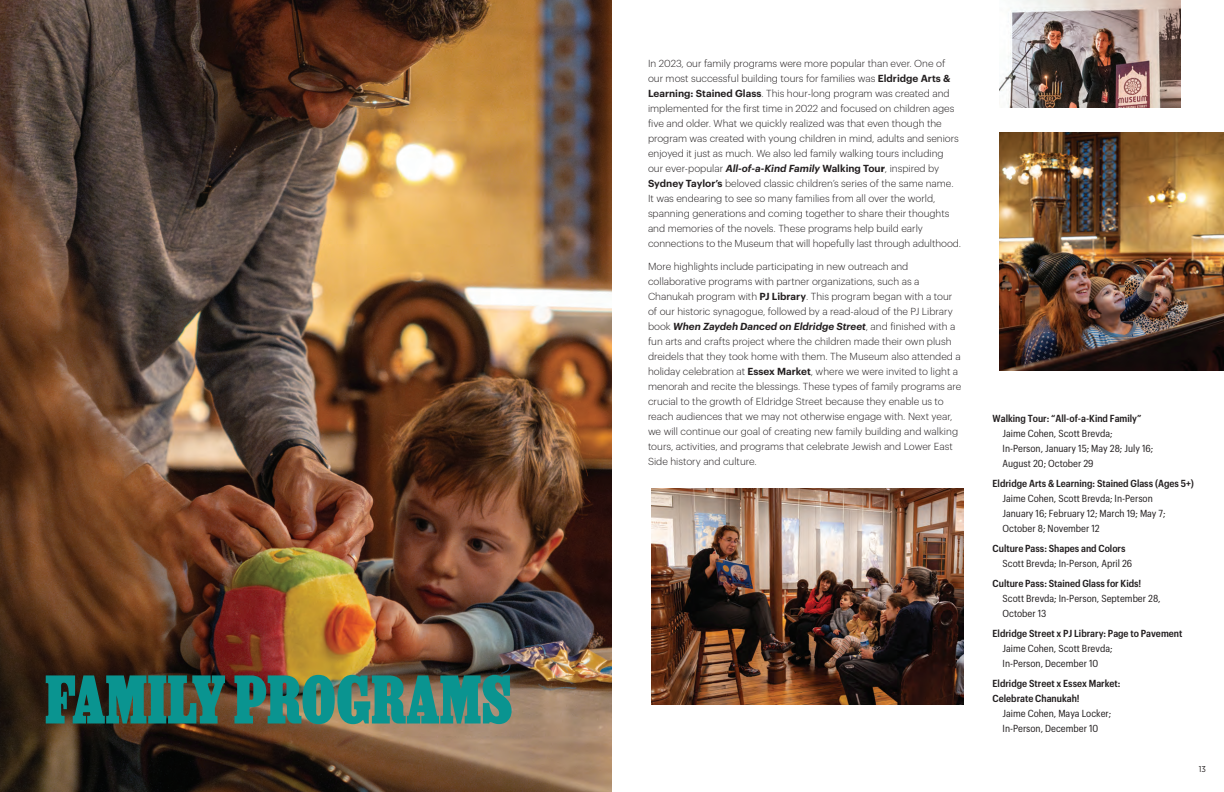
<style>
.page{position:relative;width:1224px;height:792px;background:#fff}
.page>*{position:absolute;margin:0;border:0;box-sizing:border-box;transform-origin:0 0}
.t1{font:700 62px "Job Clarendon";letter-spacing:.005em;color:#0a9490}
.t2{font:300 10px/15px "Graphik";color:#231f20}
.t3{font:10px/15px "Graphik Compact";color:#231f20}
.t4{font:600 10px/15px "Graphik Compact";color:#231f20}
.t5{font:8.5px "Gotham Narrow";color:#231f20}
.s1{font-weight:600}
.s2{font-weight:600;font-style:italic}
.s3{font-weight:700}
</style>
<div class="page">
<img style="left:0;top:0;width:612px;height:792px">
<img style="left:651px;top:488px;width:313px;height:216px">
<img style="left:999px;top:0;width:181px;height:108px">
<img style="left:999px;top:132px;width:225px;height:239px">
<h1 class="t1" style="left:45px;top:649px;width:469px">FAMILY PROGRAMS</h1>
<p class="t2" style="left:648px;top:55px;width:315px">In 2023, our family programs were more popular than ever. One of our most successful building tours for families was <span class="s1">Eldridge Arts &amp; Learning: Stained Glass</span>. This hour-long program was created and implemented for the first time in 2022 and focused on children ages five and older. What we quickly realized was that even though the program was created with young children in mind, adults and seniors enjoyed it just as much. We also led family walking tours including our ever-popular <span class="s2">All-of-a-Kind Family</span> <span class="s1">Walking Tou</span><span class="s3">r</span>, inspired by <span class="s1">Sydney Taylor’s</span> beloved classic children’s series of the same name.<br>It was endearing to see so many families from all over the world, spanning generations and coming together to share their thoughts and memories of the novels. These programs help build early connections to the Museum that will hopefully last through adulthood.</p>
<p class="t2" style="left:648px;top:258px;width:315px">More highlights include participating in new outreach and collaborative programs with partner organizations, such as a Chanukah program with <span class="s1">PJ Library</span>. This program began with a tour of our historic synagogue, followed by a read-aloud of the PJ Library book <span class="s2">When Zaydeh Danced on Eldridge Street</span>, and finished with a fun arts and crafts project where the children made their own plush dreidels that they took home with them. The Museum also attended a holiday celebration at <span class="s1">Essex Market</span>, where we were invited to light a menorah and recite the blessings. These types of family programs are crucial to the growth of Eldridge Street because they enable us to reach audiences that we may not otherwise engage with. Next year, we will continue our goal of creating new family building and walking tours, activities, and programs that celebrate Jewish and Lower East Side history and culture.</p>
<p class="t4" style="left:993px;top:410px;width:150px">Walking Tour: “All-of-a-Kind Family”</p>
<p class="t3" style="left:1003px;top:425px;width:152px">Jaime Cohen, Scott Brevda;<br>In-Person, January 15; May 28; July 16;<br>August 20; October 29</p>
<p class="t4" style="left:993px;top:475px;width:203px">Eldridge Arts &amp; Learning: Stained Glass (Ages 5+)</p>
<p class="t3" style="left:1003px;top:490px;width:165px">Jaime Cohen, Scott Brevda; In-Person<br>January 16; February 12; March 19; May 7;<br>October 8; November 12</p>
<p class="t4" style="left:993px;top:540px;width:134px">Culture Pass: Shapes and Colors</p>
<p class="t3" style="left:1003px;top:555px;width:131px">Scott Brevda; In-Person, April 26</p>
<p class="t4" style="left:993px;top:575px;width:150px">Culture Pass: Stained Glass for Kids!</p>
<p class="t3" style="left:1003px;top:590px;width:160px">Scott Brevda; In-Person, September 28,<br>October 13</p>
<p class="t4" style="left:993px;top:625px;width:191px">Eldridge Street x PJ Library: Page to Pavement</p>
<p class="t3" style="left:1003px;top:640px;width:111px">Jaime Cohen, Scott Brevda;<br>In-Person, December 10</p>
<p class="t4" style="left:993px;top:675px;width:129px">Eldridge Street x Essex Market:<br>Celebrate Chanukah!</p>
<p class="t3" style="left:1003px;top:705px;width:110px">Jaime Cohen, Maya Locker;<br>In-Person, December 10</p>
<p class="t5" style="left:1199px;top:764px;width:9px">13</p>
</div>
